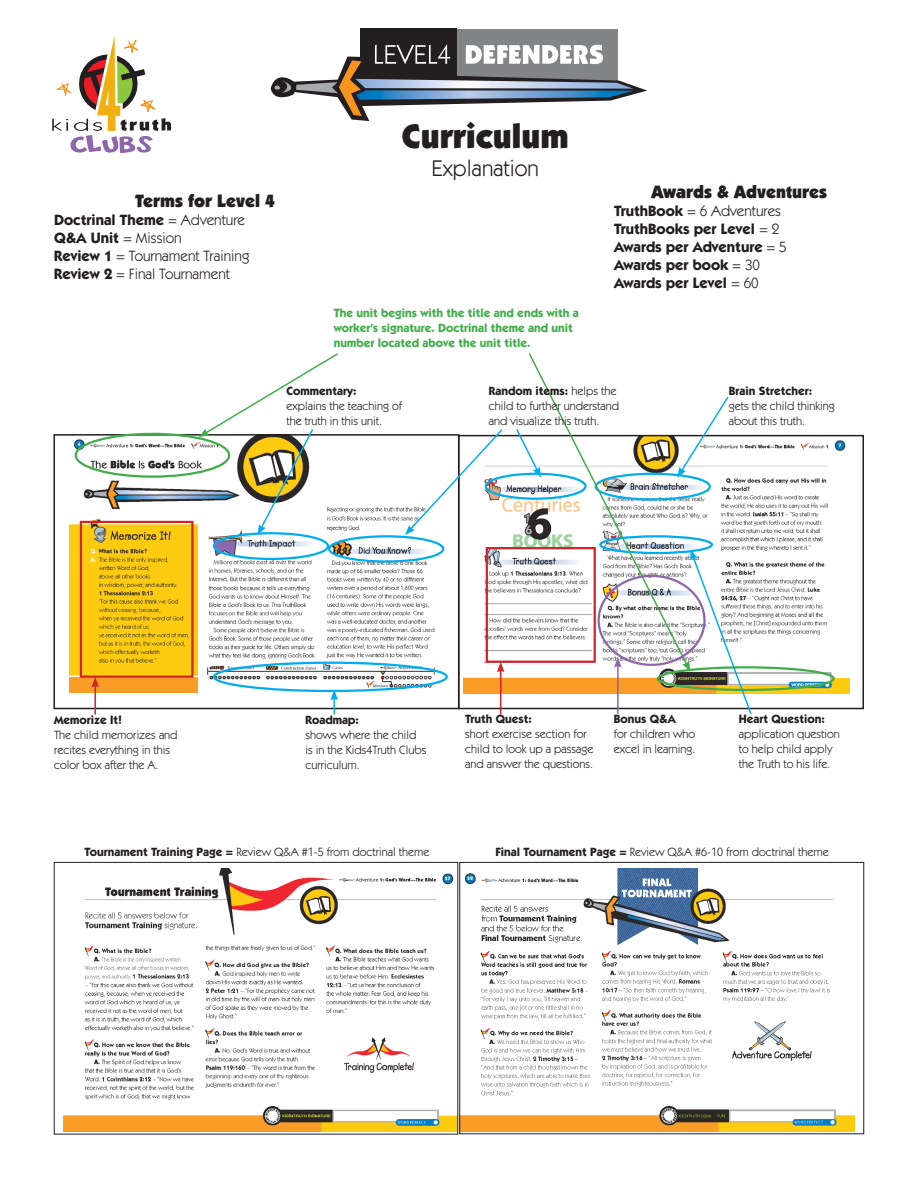
<style>
.page{position:relative;width:918px;height:1188px;background:#fff}
.page>*{position:absolute;margin:0;border:0;box-sizing:border-box;transform-origin:0 0}
.t1{font:900 34.2px "Itc Kabel";color:#231f20}
.t2{font:22.8px "Itc Kabel";color:#231f20}
.t3{font:900 18px "Itc Kabel";color:#231f20}
.t4{font:700 15px "Itc Kabel";color:#231f20}
.t5{font:15px "Itc Kabel";color:#231f20}
.t6{font:12px/15px "Itc Kabel";color:#231f20}
.t7{font:700 12px/15px "Itc Kabel";color:#41ad49}
.t8{font:700 12px "Itc Kabel";color:#231f20}
.s1{font-weight:400}
.s2{font-weight:700}
</style>
<div class="page">
<img style="left:464px;top:440px;width:386px;height:253px">
<div style="left:458px;top:435px;width:406px;height:274px;border:2px solid #231f20"></div>
<img style="left:70px;top:437px;width:378px;height:255px">
<div style="left:53px;top:434px;width:406px;height:275px;border:2px solid #231f20"></div>
<div style="left:80px;top:521px;width:114px;height:157px;border:2px solid #d2232a"></div>
<div style="left:486px;top:547px;width:110px;height:116px;border:2px solid #d2232a"></div>
<div style="left:328px;top:535px;width:116px;height:28px;border:2px solid #00aeef;border-radius:50%"></div>
<div style="left:213px;top:532px;width:116px;height:28px;border:2px solid #00aeef;border-radius:50%"></div>
<div style="left:213px;top:662px;width:235px;height:30px;border:2px solid #00aeef;border-radius:50%"></div>
<div style="left:657px;top:666px;width:178px;height:25px;border:2px solid #41ad49;border-radius:50%"></div>
<div style="left:75px;top:433px;width:155px;height:45px;border:2px solid #41ad49;border-radius:50%"></div>
<hr style="left:94px;top:685px;width:2px;height:29px;background:#d2232a">
<svg style="left:91px;top:677px;width:8px;height:10px"></svg>
<hr style="left:500px;top:670px;width:1px;height:44px;background:#d2232a">
<svg style="left:497px;top:662px;width:8px;height:10px"></svg>
<hr style="left:617px;top:665px;width:2px;height:49px;background:#8f66ac">
<svg style="left:527px;top:353px;width:162px;height:313px"></svg>
<svg style="left:330px;top:690px;width:8px;height:24px"></svg>
<svg style="left:199px;top:353px;width:141px;height:182px"></svg>
<svg style="left:515px;top:428px;width:26px;height:50px"></svg>
<svg style="left:677px;top:395px;width:53px;height:83px"></svg>
<svg style="left:682px;top:549px;width:71px;height:166px"></svg>
<svg style="left:405px;top:429px;width:99px;height:106px"></svg>
<img style="left:63px;top:869px;width:393px;height:262px">
<div style="left:54px;top:862px;width:404px;height:272px;border:1px solid #231f20"></div>
<img style="left:461px;top:869px;width:393px;height:263px">
<div style="left:459px;top:862px;width:405px;height:272px;border:1px solid #231f20"></div>
<div style="left:360px;top:29px;width:258px;height:54px;background:#828487"></div>
<div style="left:360px;top:29px;width:97px;height:51px;background:#231f20"></div>
<svg style="left:271px;top:44px;width:376px;height:77px"></svg>
<svg style="left:52px;top:36px;width:119px;height:117px"></svg>
<div style="left:598px;top:575px;width:108px;height:91px;border:2px solid #8f66ac;border-radius:50%"></div>
<p class="t3" style="left:135px;top:190px;width:142px">Terms for Level 4</p>
<p class="t4" style="left:54px;top:211px;width:193px">Doctrinal Theme <span class="s1">= Adventure</span></p>
<p class="t5" style="left:54px;top:230px;width:129px"><span class="s2">Q&amp;A Unit</span> = Mission</p>
<p class="t5" style="left:54px;top:248px;width:197px"><span class="s2">Review 1</span> = Tournament Training</p>
<p class="t5" style="left:54px;top:266px;width:178px"><span class="s2">Review 2</span> = Final Tournament</p>
<p class="t1" style="left:402px;top:115px;width:169px">Curriculum</p>
<p class="t2" style="left:431px;top:154px;width:109px">Explanation</p>
<p class="t7" style="left:334px;top:306px;width:246px">The unit begins with the title and ends with a worker’s signature. Doctrinal theme and unit number located above the unit title.</p>
<p class="t3" style="left:651px;top:180px;width:177px">Awards &amp; Adventures</p>
<p class="t5" style="left:614px;top:202px;width:168px"><span class="s2">TruthBook</span> = 6 Adventures</p>
<p class="t4" style="left:614px;top:219px;width:167px">TruthBooks per Level <span class="s1">= 2</span></p>
<p class="t4" style="left:614px;top:237px;width:174px">Awards per Adventure <span class="s1">= 5</span></p>
<p class="t4" style="left:614px;top:255px;width:147px">Awards per book <span class="s1">= 30</span></p>
<p class="t4" style="left:614px;top:273px;width:146px">Awards per Level <span class="s1">= 60</span></p>
<p class="t8" style="left:286px;top:384px;width:72px">Commentary:</p>
<p class="t6" style="left:286px;top:399px;width:117px">explains the teaching of the truth in this unit.</p>
<p class="t6" style="left:489px;top:384px;width:132px"><span class="s2">Random items:</span> helps the child to further understand and visualize this truth.</p>
<p class="t6" style="left:729px;top:384px;width:107px"><span class="s2">Brain Stretcher: </span>gets the child thinking about this truth.</p>
<p class="t8" style="left:54px;top:713px;width:70px">Memorize It!</p>
<p class="t6" style="left:54px;top:727px;width:125px">The child memorizes and recites everything in this color box after the A.</p>
<p class="t8" style="left:306px;top:713px;width:55px">Roadmap:</p>
<p class="t6" style="left:306px;top:727px;width:122px">shows where the child is in the Kids4Truth Clubs curriculum.</p>
<p class="t8" style="left:465px;top:712px;width:68px">Truth Quest:</p>
<p class="t6" style="left:465px;top:727px;width:130px">short exercise section for child to look up a passage and answer the questions.</p>
<p class="t8" style="left:614px;top:712px;width:64px">Bonus Q&amp;A</p>
<p class="t6" style="left:614px;top:727px;width:83px">for children who excel in learning.</p>
<p class="t6" style="left:739px;top:712px;width:102px"><span class="s2">Heart Question: </span>application question to help child apply the Truth to his life.</p>
<p class="t6" style="left:85px;top:844px;width:346px"><span class="s2">Tournament Training Page =</span> Review Q&amp;A #1-5 from doctrinal theme</p>
<p class="t6" style="left:496px;top:844px;width:335px"><span class="s2">Final Tournament Page =</span> Review Q&amp;A #6-10 from doctrinal theme</p>
</div>
